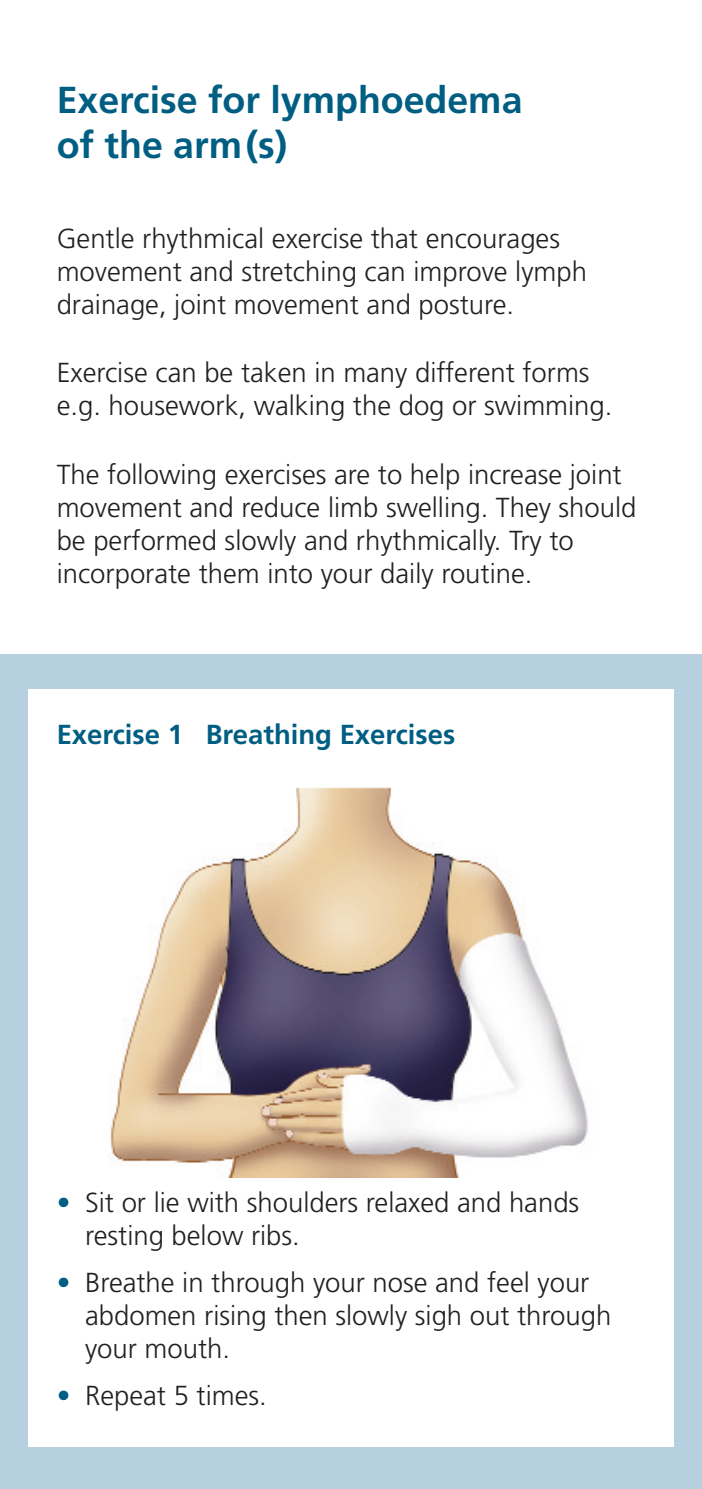
<style>
.page{position:relative;width:702px;height:1489px;background:#fff}
.page>*{position:absolute;margin:0;border:0;box-sizing:border-box;transform-origin:0 0}
.t1{font:700 37.5px/45px "Frutiger";color:#005e82}
.t2{font:300 27.5px/33px "Frutiger";color:#231f20}
.t3{font:700 27.5px "Frutiger";color:#005e82}
.s1{color:#005e82}
</style>
<div class="page">
<div style="left:0;top:653px;width:702px;height:835px;background:#b7d0e0"></div>
<div style="left:28px;top:689px;width:645px;height:757px;background:#fff"></div>
<img style="left:110px;top:787px;width:478px;height:389px">
<h1 class="t1" style="left:57px;top:81px;width:467px">Exercise for lymphoedema of the arm(s)</h1>
<p class="t2" style="left:57px;top:223px;width:532px">Gentle rhythmical exercise that encourages movement and stretching can improve lymph drainage, joint movement and posture.</p>
<p class="t2" style="left:57px;top:358px;width:557px">Exercise can be taken in many different forms e.g. housework, walking the dog or swimming.</p>
<p class="t2" style="left:57px;top:459px;width:581px">The following exercises are to help increase joint movement and reduce limb swelling. They should be performed slowly and rhythmically. Try to incorporate them into your daily routine.</p>
<p class="t3" style="left:57px;top:723px;width:400px">Exercise 1 Breathing Exercises</p>
<p class="t2" style="left:85px;top:1187px;width:495px;text-indent:-28px"><span class="s1">•</span> Sit or lie with shoulders relaxed and hands resting below ribs.</p>
<p class="t2" style="left:85px;top:1267px;width:527px;text-indent:-28px"><span class="s1">•</span> Breathe in through your nose and feel your abdomen rising then slowly sigh out through your mouth.</p>
<p class="t2" style="left:57px;top:1381px;width:211px"><span class="s1">•</span> Repeat 5 times.</p>
</div>
